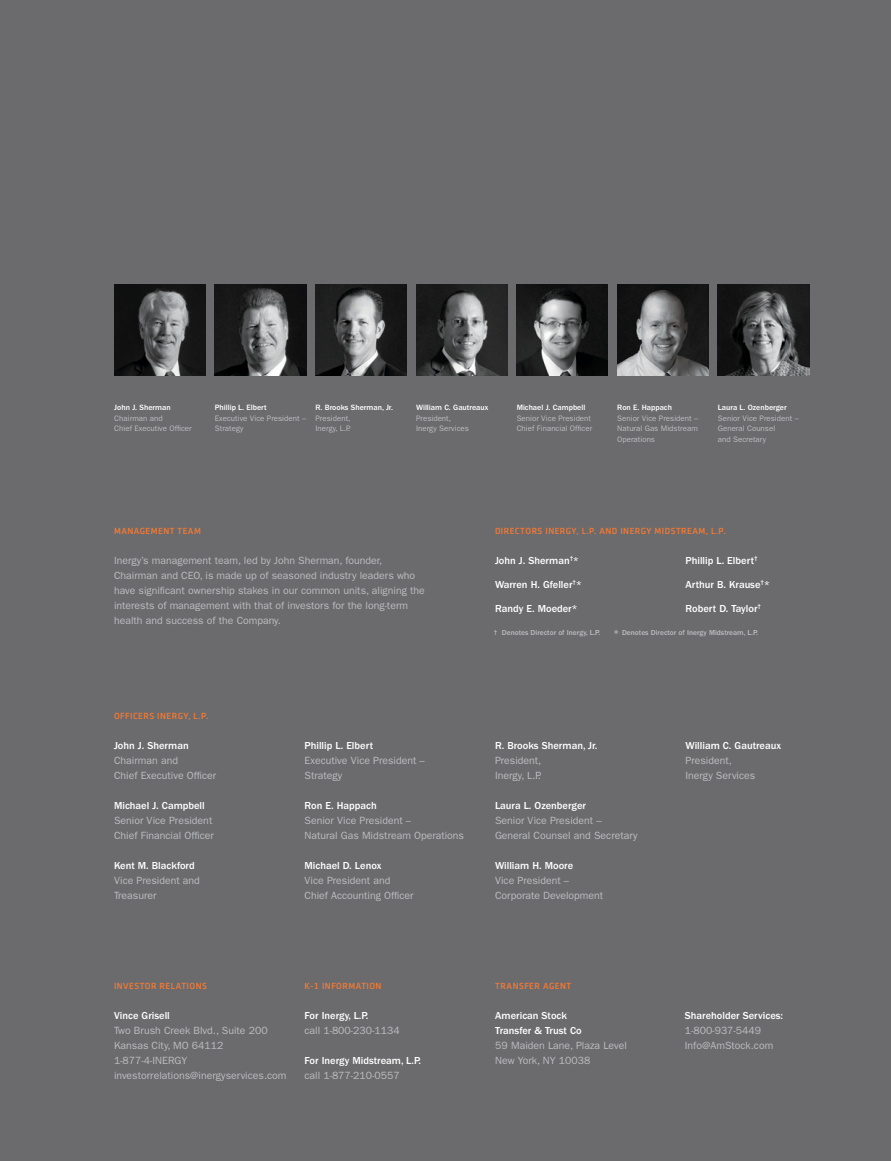
<style>
.page{position:relative;width:891px;height:1161px;background:#6b6b6e}
.page>*{position:absolute;margin:0;border:0;box-sizing:border-box;transform-origin:0 0}
.IBC_title{font:10.5px/15px "Franklin Gothic";color:#bcbdc0}
.IBC_name{font:500 10.5px/15px "Franklin Gothic";color:#fff}
.IBC_Header{font:500 9px "Sentico Sans DT";letter-spacing:.05em;color:#f37932}
.IBC_title-2{font:7.95px/10.5px "Franklin Gothic";color:#bcbdc0}
.IBC_name-2{font:500 7.95px "Franklin Gothic";color:#fff}
.IBC_name-3{font:500 7.5px "Franklin Gothic";color:#bcbdc0}
.s1{font-size:6.15px}
.s2{font-weight:400;font-size:10.5px}
</style>
<div class="page">
<img style="left:114px;top:284px;width:91px;height:92px">
<img style="left:315px;top:284px;width:92px;height:92px">
<img style="left:215px;top:284px;width:91px;height:92px">
<img style="left:517px;top:284px;width:91px;height:92px">
<img style="left:718px;top:284px;width:91px;height:92px">
<img style="left:416px;top:284px;width:91px;height:92px">
<img style="left:617px;top:284px;width:91px;height:92px">
<p class="IBC_name-2" style="left:114px;top:403px;width:58px">John J. Sherman</p>
<p class="IBC_title-2" style="left:114px;top:413px;width:79px">Chairman and<br>Chief Executive Officer</p>
<p class="IBC_name-2" style="left:215px;top:403px;width:53px">Phillip L. Elbert</p>
<p class="IBC_title-2" style="left:215px;top:413px;width:93px">Executive Vice President –<br>Strategy</p>
<p class="IBC_name-2" style="left:315px;top:403px;width:79px">R. Brooks Sherman, Jr.</p>
<p class="IBC_title-2" style="left:315px;top:413px;width:37px">President,<br>Inergy, L.P.</p>
<p class="IBC_name-2" style="left:416px;top:403px;width:74px">William C. Gautreaux</p>
<p class="IBC_title-2" style="left:416px;top:413px;width:54px">President,<br>Inergy Services</p>
<p class="IBC_name-2" style="left:517px;top:403px;width:70px">Michael J. Campbell</p>
<p class="IBC_title-2" style="left:517px;top:413px;width:77px">Senior Vice President<br>Chief Financial Officer</p>
<p class="IBC_name-2" style="left:617px;top:403px;width:56px">Ron E. Happach</p>
<p class="IBC_title-2" style="left:617px;top:413px;width:82px;text-align:justify">Senior Vice President – Natural Gas Midstream Operations</p>
<p class="IBC_name-2" style="left:718px;top:403px;width:70px">Laura L. Ozenberger</p>
<p class="IBC_title-2" style="left:718px;top:413px;width:82px">Senior Vice President –<br>General Counsel<br>and Secretary</p>
<p class="IBC_Header" style="left:114px;top:526px;width:88px">MANAGEMENT TEAM</p>
<p class="IBC_title" style="left:114px;top:553px;width:312px">Inergy’s management team, led by John Sherman, founder, Chairman and CEO, is made up of seasoned industry leaders who have significant ownership stakes in our common units, aligning the interests of management with that of investors for the long-term health and success of the Company.</p>
<p class="IBC_Header" style="left:114px;top:711px;width:96px">OFFICERS INERGY, L.P.</p>
<p class="IBC_name" style="left:114px;top:738px;width:76px">John J. Sherman</p>
<p class="IBC_title" style="left:114px;top:753px;width:104px">Chairman and<br>Chief Executive Officer</p>
<p class="IBC_name" style="left:114px;top:798px;width:92px">Michael J. Campbell</p>
<p class="IBC_title" style="left:114px;top:813px;width:101px">Senior Vice President<br>Chief Financial Officer</p>
<p class="IBC_name" style="left:114px;top:858px;width:82px">Kent M. Blackford</p>
<p class="IBC_title" style="left:114px;top:873px;width:87px">Vice President and<br>Treasurer</p>
<p class="IBC_name" style="left:305px;top:738px;width:70px">Phillip L. Elbert</p>
<p class="IBC_title" style="left:305px;top:753px;width:122px">Executive Vice President –<br>Strategy</p>
<p class="IBC_name" style="left:305px;top:798px;width:74px">Ron E. Happach</p>
<p class="IBC_title" style="left:305px;top:813px;width:161px">Senior Vice President –<br>Natural Gas Midstream Operations</p>
<p class="IBC_name" style="left:305px;top:858px;width:79px">Michael D. Lenox</p>
<p class="IBC_title" style="left:305px;top:873px;width:110px">Vice President and<br>Chief Accounting Officer</p>
<p class="IBC_Header" style="left:495px;top:526px;width:232px">DIRECTORS INERGY, L.P. AND INERGY MIDSTREAM, L.P.</p>
<p class="IBC_name" style="left:495px;top:553px;width:85px">John J. Sherman<sup>†</sup>*</p>
<p class="IBC_name" style="left:495px;top:577px;width:88px">Warren H. Gfeller<sup>†</sup>*</p>
<p class="IBC_name" style="left:495px;top:601px;width:84px">Randy E. Moeder*</p>
<p class="IBC_name" style="left:685px;top:553px;width:74px">Phillip L. Elbert<sup>†</sup></p>
<p class="IBC_name" style="left:685px;top:577px;width:86px">Arthur B. Krause<sup>†</sup>*</p>
<p class="IBC_name" style="left:685px;top:601px;width:77px">Robert D. Taylor<sup>†</sup></p>
<p class="IBC_name-3" style="left:494px;top:628px;width:108px"><span class="s1">†</span> Denotes Director of Inergy, L.P.</p>
<p class="IBC_name-3" style="left:613px;top:628px;width:146px"><span class="s2">*</span> Denotes Director of Inergy Midstream, L.P.</p>
<p class="IBC_name" style="left:495px;top:738px;width:104px">R. Brooks Sherman, Jr.</p>
<p class="IBC_title" style="left:495px;top:753px;width:48px">President,<br>Inergy, L.P.</p>
<p class="IBC_name" style="left:495px;top:798px;width:92px">Laura L. Ozenberger</p>
<p class="IBC_title" style="left:495px;top:813px;width:144px">Senior Vice President –<br>General Counsel and Secretary</p>
<p class="IBC_name" style="left:495px;top:858px;width:80px">William H. Moore</p>
<p class="IBC_title" style="left:495px;top:873px;width:110px">Vice President –<br>Corporate Development</p>
<p class="IBC_name" style="left:685px;top:738px;width:97px">William C. Gautreaux</p>
<p class="IBC_title" style="left:685px;top:753px;width:71px">President,<br>Inergy Services</p>
<p class="IBC_Header" style="left:114px;top:981px;width:94px">INVESTOR RELATIONS</p>
<p class="IBC_Header" style="left:305px;top:981px;width:79px">K-1 INFORMATION</p>
<p class="IBC_Header" style="left:495px;top:981px;width:77px">TRANSFER AGENT</p>
<p class="IBC_name" style="left:114px;top:1008px;width:57px">Vince Grisell</p>
<p class="IBC_title" style="left:114px;top:1023px;width:174px">Two Brush Creek Blvd., Suite 200<br>Kansas City, MO 64112<br>1-877-4-INERGY investorrelations@inergyservices.com</p>
<p class="IBC_name" style="left:495px;top:1008px;width:88px">American Stock<br>Transfer &amp; Trust Co</p>
<p class="IBC_title" style="left:495px;top:1038px;width:133px">59 Maiden Lane, Plaza Level<br>New York, NY 10038</p>
<p class="IBC_name" style="left:305px;top:1008px;width:66px">For Inergy, L.P.</p>
<p class="IBC_title" style="left:305px;top:1023px;width:97px">call 1-800-230-1134</p>
<p class="IBC_name" style="left:305px;top:1053px;width:118px">For Inergy Midstream, L.P.</p>
<p class="IBC_title" style="left:305px;top:1068px;width:97px">call 1-877-210-0557</p>
<p class="IBC_name" style="left:685px;top:1008px;width:100px">Shareholder Services:</p>
<p class="IBC_title" style="left:685px;top:1023px;width:90px">1-800-937-5449<br>Info@AmStock.com</p>
</div>
